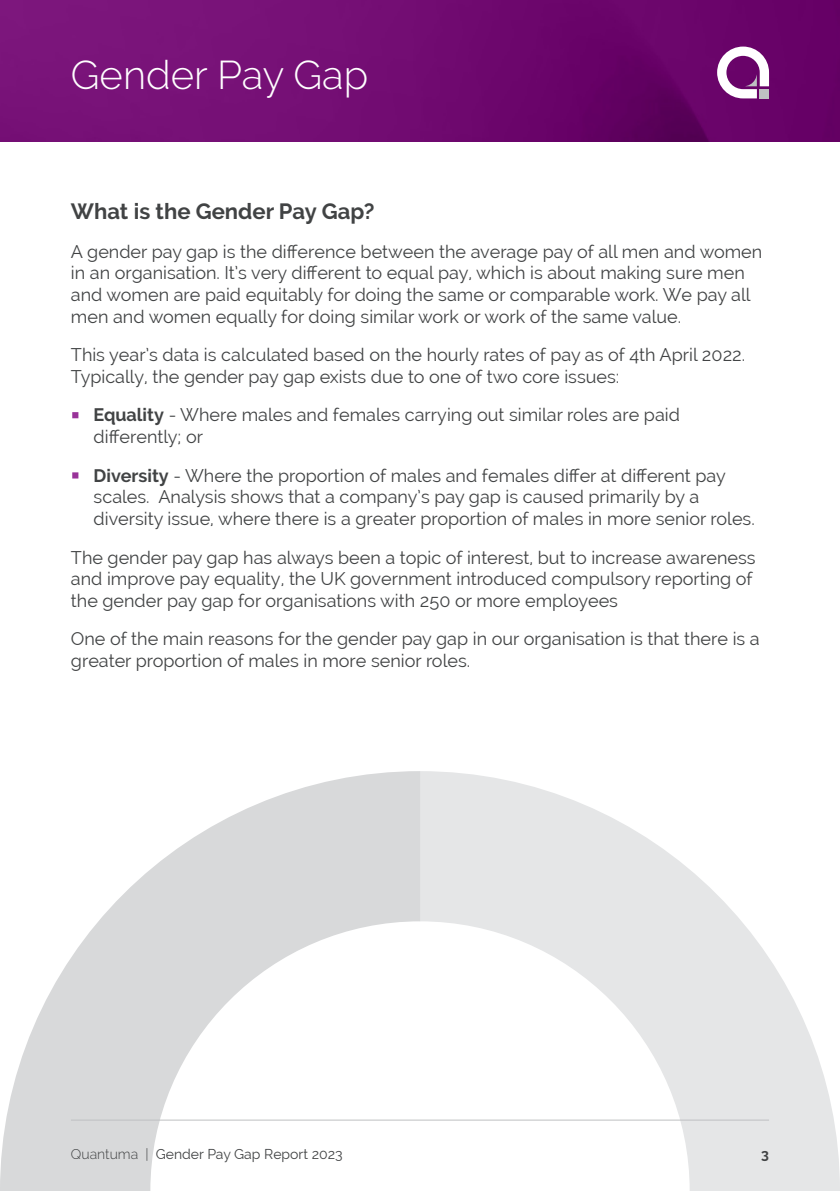
<style>
.page{position:relative;width:840px;height:1191px;background:#fff}
.page>*{position:absolute;margin:0;border:0;box-sizing:border-box;transform-origin:0 0}
.t1{font:300 40px "Raleway";color:#fff}
.t2{font:700 22px "Raleway";color:#414344}
.t3{font:18px/21.6px "Raleway";color:#414344}
.t4{font:14px "Raleway";color:#414344}
.t5{font:700 14px "Raleway";color:#414344}
.s1{font-weight:700}
.s2{font-weight:300}
</style>
<div class="page">
<img style="left:0;top:0;width:839px;height:142px">
<svg style="left:716px;top:47px;width:52px;height:51px"></svg>
<svg style="left:420px;top:771px;width:419px;height:420px"></svg>
<svg style="left:0;top:771px;width:420px;height:420px"></svg>
<hr style="left:71px;top:1119px;width:697px;height:1px;background:#bec0c2">
<h1 class="t1" style="left:71px;top:51px;width:298px">Gender Pay Gap</h1>
<p class="t2" style="left:71px;top:199px;width:305px">What is the Gender Pay Gap?</p>
<p class="t3" style="left:71px;top:241px;width:692px">A gender pay gap is the difference between the average pay of all men and women in an organisation. It’s very different to equal pay, which is about making sure men and women are paid equitably for doing the same or comparable work. We pay all men and women equally for doing similar work or work of the same value.</p>
<p class="t3" style="left:71px;top:344px;width:675px">This year’s data is calculated based on the hourly rates of pay as of 4th April 2022.<br>Typically, the gender pay gap exists due to one of two core issues:</p>
<p class="t3" style="left:94px;top:404px;width:587px"><span class="s1">Equality</span> - Where males and females carrying out similar roles are paid differently; or</p>
<p class="t3" style="left:94px;top:464px;width:662px"><span class="s1">Diversity</span> - Where the proportion of males and females differ at different pay scales. Analysis shows that a company’s pay gap is caused primarily by a diversity issue, where there is a greater proportion of males in more senior roles.</p>
<p class="t3" style="left:71px;top:546px;width:685px">The gender pay gap has always been a topic of interest, but to increase awareness and improve pay equality, the UK government introduced compulsory reporting of the gender pay gap for organisations with 250 or more employees</p>
<p class="t3" style="left:71px;top:628px;width:690px">One of the main reasons for the gender pay gap in our organisation is that there is a greater proportion of males in more senior roles.</p>
<p class="t4" style="left:71px;top:1145px;width:273px"><span class="s2">Quantuma |</span> Gender Pay Gap Report 2023</p>
<p class="t5" style="left:760px;top:1145px;width:9px">3</p>
</div>
